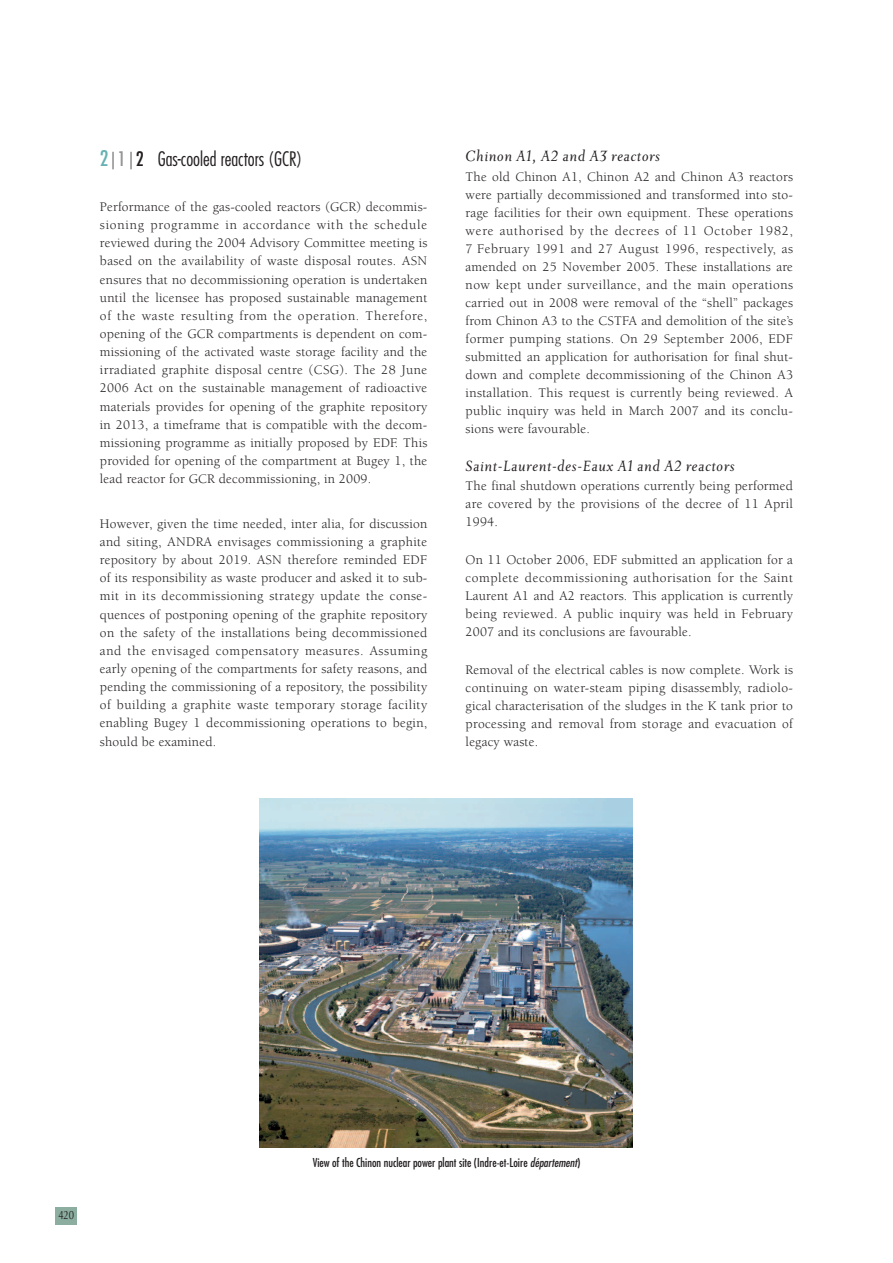
<style>
.page{position:relative;width:893px;height:1263px;background:#fff}
.page>*{position:absolute;margin:0;border:0;box-sizing:border-box;transform-origin:0 0}
.t1{font:300 condensed 19.5px "Futura";color:#231f20}
.t2{font:italic 18px "Priori Ser Reg";letter-spacing:.025em;color:#231f20}
.t3{font:13.5px/18.1px "Berkeley";letter-spacing:.02em;color:#231f20;text-align:justify}
.t4{font:condensed 12px "Futura";color:#231f20}
.t5{font:12px "Optima";color:#231f20;scale:.8 1}
.s1{font-weight:400;font-size:21px;color:#67b1b2}
.s2{font-weight:400;color:#939598}
.s3{font-weight:400}
.s4{font-style:italic}
</style>
<div class="page">
<div style="left:55px;top:1208px;width:22px;height:17px;background:#8baea1"></div>
<img style="left:259px;top:798px;width:374px;height:350px">
<h1 class="t1" style="left:100px;top:151px;width:204px"><span class="s1">2</span> ⎮ <span class="s2">1</span> ⎮ <span class="s3">2</span> Gas-cooled reactors (GCR)</h1>
<p class="t3" style="left:100px;top:199px;width:329px">Performance of the gas-cooled reactors (GCR) decommis&shy;sioning programme in accordance with the schedule reviewed during the 2004 Advisory Committee meeting is based on the availability of waste disposal routes. ASN ensures that no decommissioning operation is undertaken until the licensee has proposed sustainable management of the waste resulting from the operation. Therefore, opening of the GCR compartments is dependent on com&shy;missioning of the activated waste storage facility and the irradiated graphite disposal centre (CSG). The 28 June 2006 Act on the sustainable management of radioactive materials provides for opening of the graphite repository in 2013, a timeframe that is compatible with the decom&shy;missioning programme as initially proposed by EDF. This provided for opening of the compartment at Bugey 1, the lead reactor for GCR decommissioning, in 2009.</p>
<p class="t3" style="left:100px;top:516px;width:329px">However, given the time needed, inter alia, for discussion and siting, ANDRA envisages commissioning a graphite repository by about 2019. ASN therefore reminded EDF of its responsibility as waste producer and asked it to sub&shy;mit in its decommissioning strategy update the conse&shy;quences of postponing opening of the graphite repository on the safety of the installations being decommissioned and the envisaged compensatory measures. Assuming early opening of the compartments for safety reasons, and pending the commissioning of a repository, the possibility of building a graphite waste temporary storage facility enabling Bugey 1 decommissioning operations to begin, should be examined.</p>
<h2 class="t2" style="left:466px;top:145px;width:196px">Chinon A1, A2 and A3 reactors</h2>
<p class="t3" style="left:466px;top:169px;width:329px">The old Chinon A1, Chinon A2 and Chinon A3 reactors were partially decommissioned and transformed into sto&shy;rage facilities for their own equipment. These operations were authorised by the decrees of 11 October 1982, 7 February 1991 and 27 August 1996, respectively, as amended on 25 November 2005. These installations are now kept under surveillance, and the main operations carried out in 2008 were removal of the “shell” packages from Chinon A3 to the CSTFA and demolition of the site’s former pumping stations. On 29 September 2006, EDF submitted an application for authorisation for final shut&shy;down and complete decommissioning of the Chinon A3 installation. This request is currently being reviewed. A public inquiry was held in March 2007 and its conclu&shy;sions were favourable.</p>
<h2 class="t2" style="left:466px;top:454px;width:271px">Saint-Laurent-des-Eaux A1 and A2 reactors</h2>
<p class="t3" style="left:466px;top:478px;width:329px">The final shutdown operations currently being performed are covered by the provisions of the decree of 11 April 1994.</p>
<p class="t3" style="left:466px;top:552px;width:329px">On 11 October 2006, EDF submitted an application for a complete decommissioning authorisation for the Saint Laurent A1 and A2 reactors. This application is currently being reviewed. A public inquiry was held in February 2007 and its conclusions are favourable.</p>
<p class="t3" style="left:466px;top:661px;width:329px">Removal of the electrical cables is now complete. Work is continuing on water-steam piping disassembly, radiolo&shy;gical characterisation of the sludges in the K tank prior to processing and removal from storage and evacuation of legacy waste.</p>
<p class="t5" style="left:58px;top:1210px;width:21px">420</p>
<p class="t4" style="left:313px;top:1156px;width:269px">View of the Chinon nuclear power plant site (Indre-et-Loire <span class="s4">département</span>)</p>
</div>
